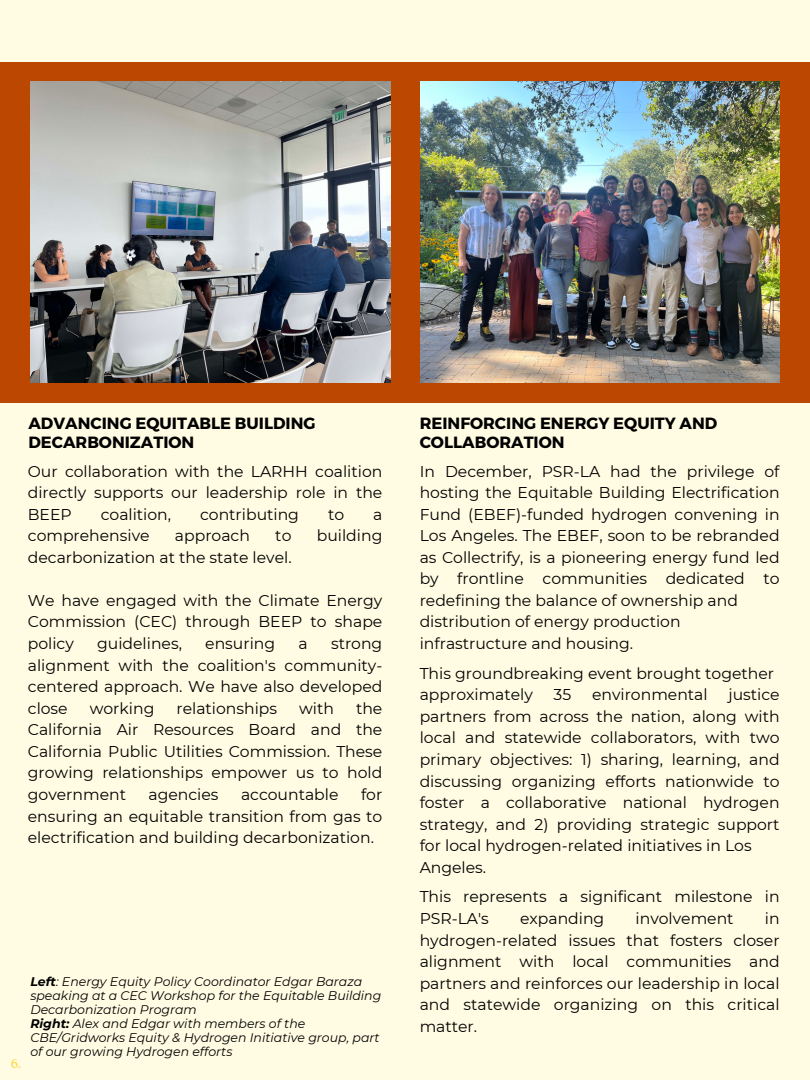
<style>
.page{position:relative;width:810px;height:1080px;background:#fffce3}
.page>*{position:absolute;margin:0;border:0;box-sizing:border-box;transform-origin:0 0}
.t1{font:700 16.25px/18.8px "Montserrat";color:#000}
.t2{font:15.62px/21.5px "Montserrat";color:#000;text-align:justify}
.t3{font:italic 12.5px/14px "Montserrat";color:#000}
.t4{font:12.5px "Roca Two";color:#ffdb51}
.s1{font-weight:700}
</style>
<div class="page">
<div style="left:0;top:62px;width:810px;height:341px;background:#bb4700"></div>
<img style="left:420px;top:81px;width:359px;height:302px">
<img style="left:30px;top:81px;width:360px;height:302px">
<p class="t1" style="left:28px;top:413px;width:289px">ADVANCING EQUITABLE BUILDING<br>DECARBONIZATION</p>
<p class="t2" style="left:28px;top:460px;width:356px">Our collaboration with the LARHH coalition directly supports our leadership role in the BEEP</p>
<p class="t2" style="left:101px;top:503px;width:72px">coalition,</p>
<p class="t2" style="left:200px;top:503px;width:100px">contributing</p>
<p class="t2" style="left:328px;top:503px;width:18px">to</p>
<p class="t2" style="left:373px;top:503px;width:11px">a</p>
<p class="t2" style="left:28px;top:525px;width:123px">comprehensive</p>
<p class="t2" style="left:175px;top:525px;width:77px">approach</p>
<p class="t2" style="left:275px;top:525px;width:18px">to</p>
<p class="t2" style="left:317px;top:525px;width:67px">building</p>
<p class="t2" style="left:28px;top:546px;width:265px">decarbonization at the state level.</p>
<p class="t2" style="left:28px;top:590px;width:356px">We have engaged with the Climate Energy Commission (CEC) through BEEP to shape policy</p>
<p class="t2" style="left:97px;top:633px;width:86px">guidelines,</p>
<p class="t2" style="left:205px;top:633px;width:71px">ensuring</p>
<p class="t2" style="left:299px;top:633px;width:11px">a</p>
<p class="t2" style="left:28px;top:633px;width:356px;text-indent:303px">strong alignment with the coalition's community&shy;centered approach. We have also developed close</p>
<p class="t2" style="left:28px;top:697px;width:356px;text-indent:328px">the California Air Resources Board and the California Public Utilities Commission. These growing relationships empower us to hold government</p>
<p class="t2" style="left:90px;top:697px;width:66px">working</p>
<p class="t2" style="left:176px;top:697px;width:102px">relationships</p>
<p class="t2" style="left:299px;top:697px;width:36px">with</p>
<p class="t2" style="left:28px;top:784px;width:356px;text-indent:333px">for ensuring an equitable transition from gas to electrification and building decarbonization.</p>
<p class="t2" style="left:149px;top:784px;width:71px">agencies</p>
<p class="t2" style="left:241px;top:784px;width:99px">accountable</p>
<p class="t4" style="left:11px;top:1057px;width:12px">6.</p>
<p class="t3" style="left:30px;top:974px;width:352px"><span class="s1">Left</span>: Energy Equity Policy Coordinator Edgar Baraza speaking at a CEC Workshop for the Equitable Building</p>
<p class="t3" style="left:30px;top:1003px;width:168px">Decarbonization Program</p>
<p class="t3" style="left:30px;top:1017px;width:351px"><span class="s1">Right:</span> Alex and Edgar with members of the<br>CBE/Gridworks Equity &amp; Hydrogen Initiative group, part of our growing Hydrogen efforts</p>
<p class="t1" style="left:420px;top:413px;width:299px">REINFORCING ENERGY EQUITY AND<br>COLLABORATION</p>
<p class="t2" style="left:420px;top:460px;width:361px">In December, PSR-LA had the privilege of hosting the Equitable Building Electrification Fund (EBEF)-funded hydrogen convening in Los Angeles. The EBEF, soon to be rebranded as Collectrify, is a pioneering energy fund led by frontline communities dedicated to redefining the balance of ownership and</p>
<p class="t2" style="left:420px;top:611px;width:262px">distribution of energy production</p>
<p class="t2" style="left:420px;top:633px;width:215px">infrastructure and housing.</p>
<p class="t2" style="left:420px;top:662px;width:356px">This groundbreaking event brought together</p>
<p class="t2" style="left:420px;top:684px;width:115px">approximately</p>
<p class="t2" style="left:554px;top:684px;width:19px">35</p>
<p class="t2" style="left:592px;top:684px;width:117px">environmental</p>
<p class="t2" style="left:420px;top:684px;width:361px;text-indent:309px">justice partners from across the nation, along with local and statewide collaborators, with two primary objectives: 1) sharing, learning, and discussing organizing efforts nationwide to foster a collaborative national hydrogen strategy, and 2) providing strategic support for local hydrogen-related initiatives in Los</p>
<p class="t2" style="left:420px;top:856px;width:68px">Angeles.</p>
<p class="t2" style="left:420px;top:886px;width:361px">This represents a significant milestone in<br>PSR-LA's</p>
<p class="t2" style="left:420px;top:908px;width:361px;text-indent:345px">in hydrogen-related issues that fosters closer alignment with local communities and partners and reinforces our leadership in local and statewide organizing on this critical matter.</p>
<p class="t2" style="left:520px;top:908px;width:86px">expanding</p>
<p class="t2" style="left:636px;top:908px;width:100px">involvement</p>
</div>
